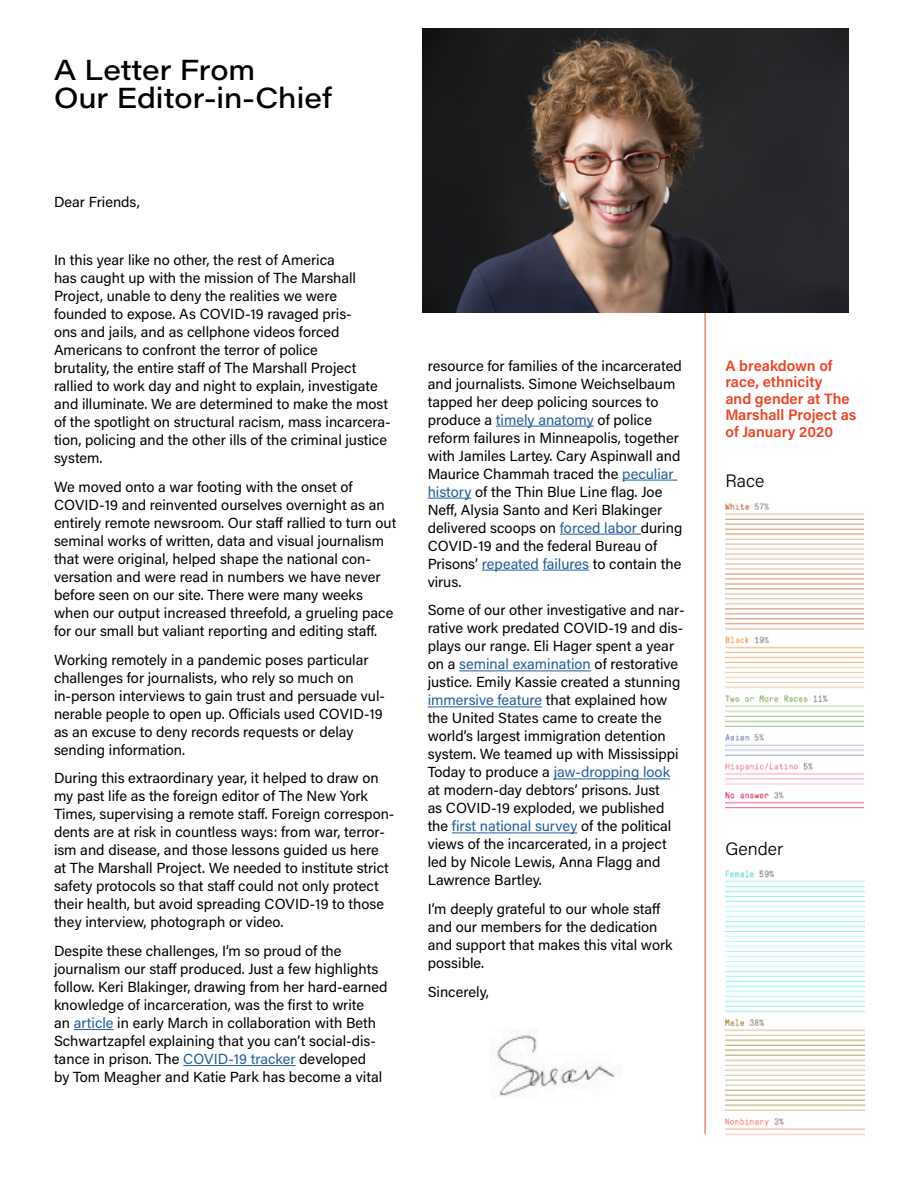
<style>
.page{position:relative;width:918px;height:1188px;background:#fff}
.page>*{position:absolute;margin:0;border:0;box-sizing:border-box;transform-origin:0 0}
.t1{font:500 28.5px/28.5px "Acumin Pro Wide";color:#000}
.t2{font:300 18px "Acumin Pro";color:#000}
.Paragraph_Style_1{font:600 15px/16.5px "Acumin Pro";color:#ef4123}
.Paragraph_Style_1-2{font:14.7px/18px "Acumin Pro";color:#000}
.s1{color:#215e9e}
</style>
<div class="page">
<hr style="left:74px;top:1029px;width:40px;height:1px;background:#215e9e">
<hr style="left:183px;top:1065px;width:113px;height:1px;background:#215e9e">
<img style="left:493px;top:1030px;width:127px;height:68px">
<hr style="left:705px;top:268px;width:1px;height:866px;background:#ef4123">
<img style="left:422px;top:28px;width:427px;height:285px">
<hr style="left:496px;top:426px;width:98px;height:1px;background:#215e9e">
<hr style="left:622px;top:480px;width:55px;height:1px;background:#215e9e">
<hr style="left:428px;top:498px;width:43px;height:1px;background:#215e9e">
<hr style="left:560px;top:534px;width:81px;height:1px;background:#215e9e">
<hr style="left:482px;top:570px;width:57px;height:1px;background:#215e9e">
<hr style="left:543px;top:570px;width:46px;height:1px;background:#215e9e">
<hr style="left:459px;top:671px;width:132px;height:1px;background:#215e9e">
<hr style="left:428px;top:707px;width:114px;height:1px;background:#215e9e">
<hr style="left:554px;top:779px;width:116px;height:1px;background:#215e9e">
<hr style="left:452px;top:833px;width:125px;height:1px;background:#215e9e">
<img style="left:725px;top:870px;width:139px;height:266px">
<img style="left:725px;top:502px;width:139px;height:307px">
<p class="t1" style="left:54px;top:54px;width:279px">A Letter From<br>Our Editor-in-Chief</p>
<p class="Paragraph_Style_1-2" style="left:54px;top:193px;width:87px">Dear Friends,</p>
<p class="Paragraph_Style_1-2" style="left:54px;top:250px;width:338px">In this year like no other, the rest of America<br>has caught up with the mission of The Marshall Project, unable to deny the realities we were founded to expose. As COVID-19 ravaged pris-<br>ons and jails, and as cellphone videos forced Americans to confront the terror of police<br>brutality, the entire staff of The Marshall Project rallied to work day and night to explain, investigate and illuminate. We are determined to make the most of the spotlight on structural racism, mass incarcera&shy;tion, policing and the other ills of the criminal justice system.</p>
<p class="Paragraph_Style_1-2" style="left:54px;top:477px;width:344px">We moved onto a war footing with the onset of COVID-19 and reinvented ourselves overnight as an entirely remote newsroom. Our staff rallied to turn out seminal works of written, data and visual journalism that were original, helped shape the national con&shy;versation and were read in numbers we have never before seen on our site. There were many weeks when our output increased threefold, a grueling pace for our small but valiant reporting and editing staff.</p>
<p class="Paragraph_Style_1-2" style="left:54px;top:650px;width:332px">Working remotely in a pandemic poses particular challenges for journalists, who rely so much on in-person interviews to gain trust and persuade vul&shy;nerable people to open up. Officials used COVID-19 as an excuse to deny records requests or delay sending information.</p>
<p class="Paragraph_Style_1-2" style="left:54px;top:769px;width:342px">During this extraordinary year, it helped to draw on my past life as the foreign editor of The New York Times, supervising a remote staff. Foreign correspon&shy;dents are at risk in countless ways: from war, terror&shy;ism and disease, and those lessons guided us here at The Marshall Project. We needed to institute strict safety protocols so that staff could not only protect their health, but avoid spreading COVID-19 to those they interview, photograph or video.</p>
<p class="Paragraph_Style_1-2" style="left:54px;top:941px;width:335px">Despite these challenges, I’m so proud of the journalism our staff produced. Just a few highlights follow. Keri Blakinger, drawing from her hard-earned knowledge of incarceration, was the first to write<br>an <span class="s1">article</span> in early March in collaboration with Beth Schwartzapfel explaining that you can’t social-dis&shy;tance in prison. The <span class="s1">COVID-19 tracker</span> developed<br>by Tom Meagher and Katie Park has become a vital</p>
<p class="Paragraph_Style_1-2" style="left:428px;top:356px;width:256px">resource for families of the incarcerated and journalists. Simone Weichselbaum tapped her deep policing sources to produce a <span class="s1">timely anatomy</span> of police reform failures in Minneapolis, together with Jamiles Lartey. Cary Aspinwall and Maurice Chammah traced the <span class="s1">peculiar history</span> of the Thin Blue Line flag. Joe Neff, Alysia Santo and Keri Blakinger delivered scoops on <span class="s1">forced labor</span> during COVID-19 and the federal Bureau of Prisons’ <span class="s1">repeated failures</span> to contain the virus.</p>
<p class="Paragraph_Style_1-2" style="left:428px;top:601px;width:259px">Some of our other investigative and nar&shy;rative work predated COVID-19 and dis&shy;plays our range. Eli Hager spent a year on a <span class="s1">seminal examination</span> of restorative justice. Emily Kassie created a stunning <span class="s1">immersive feature</span> that explained how the United States came to create the world’s largest immigration detention system. We teamed up with Mississippi Today to produce a <span class="s1">jaw-dropping look </span>at modern-day debtors’ prisons. Just<br>as COVID-19 exploded, we published the <span class="s1">first national survey</span> of the political views of the incarcerated, in a project led by Nicole Lewis, Anna Flagg and Lawrence Bartley.</p>
<p class="Paragraph_Style_1-2" style="left:428px;top:900px;width:246px">I’m deeply grateful to our whole staff and our members for the dedication and support that makes this vital work possible.</p>
<p class="Paragraph_Style_1-2" style="left:428px;top:982px;width:63px">Sincerely,</p>
<p class="Paragraph_Style_1" style="left:725px;top:357px;width:133px">A breakdown of race, ethnicity<br>and gender at The<br>Marshall Project as of January 2020</p>
<p class="t2" style="left:725px;top:468px;width:40px">Race</p>
<p class="t2" style="left:725px;top:836px;width:59px">Gender</p>
</div>
